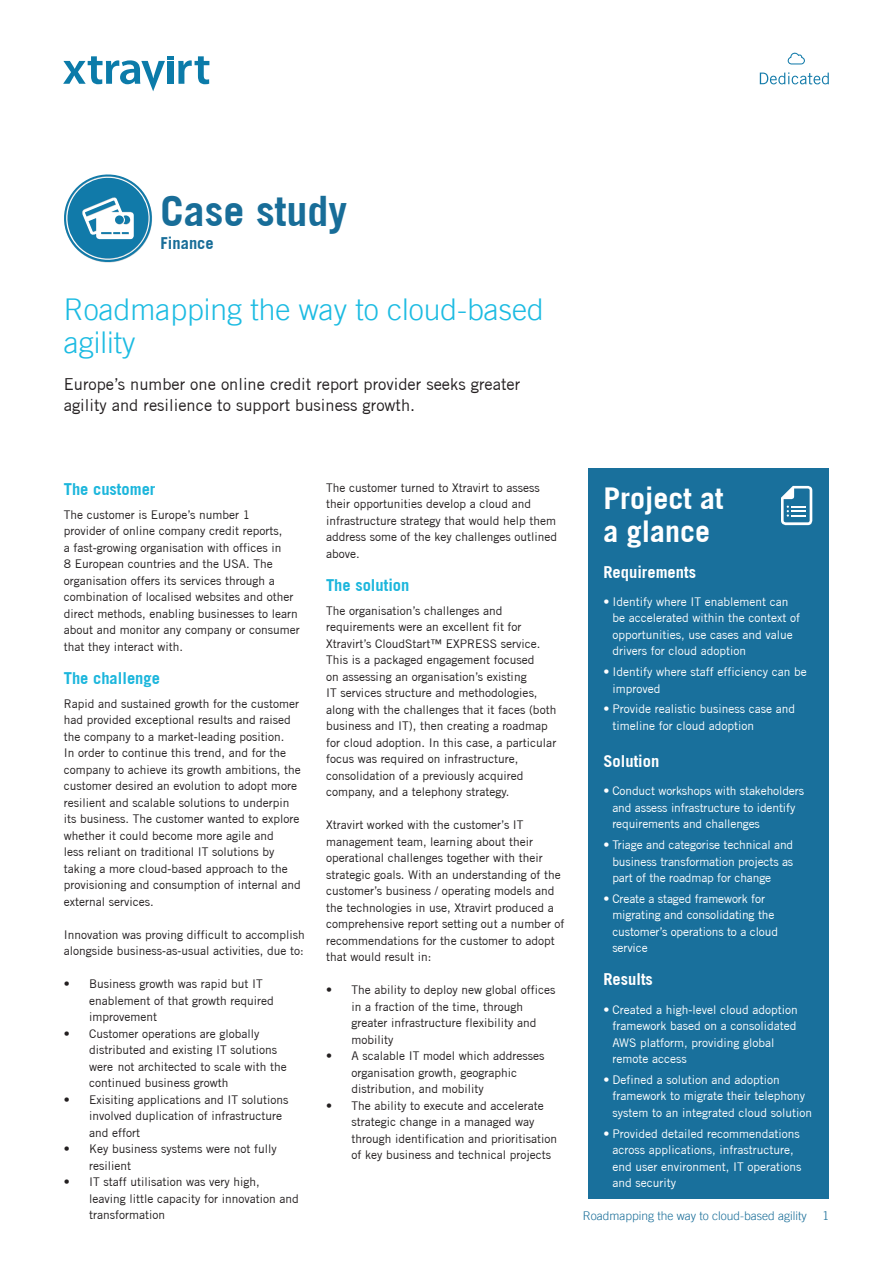
<style>
.page{position:relative;width:893px;height:1263px;background:#fff}
.page>*{position:absolute;margin:0;border:0;box-sizing:border-box;transform-origin:0 0}
.t1{font:700 42px "Trade Gothic";color:#186d98}
.t2{font:300 30px "Trade Gothic LT";color:#1cbbe2}
.t3{font:700 30px "Trade Gothic";color:#fff}
.Intro_text___testimo{font:16.5px/21px "Trade Gothic";color:#231f20}
.Body_Copy{font:700 16.5px "Trade Gothic";color:#1cb6dc}
.Body_Copy-2{font:700 16.5px "Trade Gothic";color:#fff}
.t4{font:700 16.5px "Trade Gothic";color:#186d98}
.Body_Copy-3{font:12px/16.5px "Trade Gothic";color:#231f20}
.t5{font:12px/16.5px "Trade Gothic";color:#fff}
.t6{font:300 12px "Trade Gothic LT";color:#186d98}
</style>
<div class="page">
<div style="left:588px;top:468px;width:241px;height:731px;background:#19709c"></div>
<svg style="left:63px;top:56px;width:146px;height:35px"></svg>
<svg style="left:760px;top:72px;width:69px;height:12px"></svg>
<svg style="left:787px;top:52px;width:18px;height:12px"></svg>
<svg style="left:781px;top:486px;width:31px;height:39px"></svg>
<svg style="left:64px;top:174px;width:88px;height:89px"></svg>
<p class="t1" style="left:161px;top:185px;width:188px">Case study</p>
<p class="t4" style="left:161px;top:233px;width:55px">Finance</p>
<p class="t2" style="left:64px;top:291px;width:482px">Roadmapping the way to cloud-based</p>
<p class="t2" style="left:64px;top:324px;width:73px">agility</p>
<p class="Intro_text___testimo" style="left:64px;top:374px;width:458px">Europe’s number one online credit report provider seeks greater agility and resilience to support business growth.</p>
<p class="Body_Copy" style="left:64px;top:478px;width:93px">The customer</p>
<p class="Body_Copy-3" style="left:64px;top:506px;width:237px">The customer is Europe’s number 1<br>provider of online company credit reports,<br>a fast-growing organisation with offices in<br>8 European countries and the USA. The organisation offers its services through a combination of localised websites and other direct methods, enabling businesses to learn about and monitor any company or consumer that they interact with.</p>
<p class="Body_Copy" style="left:64px;top:667px;width:98px">The challenge</p>
<p class="Body_Copy-3" style="left:64px;top:695px;width:239px">Rapid and sustained growth for the customer had provided exceptional results and raised the company to a market-leading position.<br>In order to continue this trend, and for the company to achieve its growth ambitions, the customer desired an evolution to adopt more resilient and scalable solutions to underpin its business. The customer wanted to explore whether it could become more agile and<br>less reliant on traditional IT solutions by taking a more cloud-based approach to the provisioning and consumption of internal and external services.</p>
<p class="Body_Copy-3" style="left:64px;top:926px;width:242px">Innovation was proving difficult to accomplish alongside business-as-usual activities, due to:</p>
<p class="Body_Copy-3" style="left:89px;top:975px;width:186px;text-indent:-26px">• Business growth was rapid but IT enablement of that growth required improvement</p>
<p class="Body_Copy-3" style="left:89px;top:1025px;width:199px;text-indent:-26px">• Customer operations are globally distributed and existing IT solutions were not architected to scale with the continued business growth</p>
<p class="Body_Copy-3" style="left:89px;top:1091px;width:201px;text-indent:-26px">• Exisiting applications and IT solutions involved duplication of infrastructure and effort</p>
<p class="Body_Copy-3" style="left:89px;top:1140px;width:189px;text-indent:-26px">• Key business systems were not fully resilient</p>
<p class="Body_Copy-3" style="left:89px;top:1173px;width:211px;text-indent:-26px">• IT staff utilisation was very high, leaving little capacity for innovation and transformation</p>
<p class="Body_Copy-3" style="left:326px;top:479px;width:233px">The customer turned to Xtravirt to assess their opportunities develop a cloud and infrastructure strategy that would help them address some of the key challenges outlined above.</p>
<p class="Body_Copy" style="left:326px;top:575px;width:85px">The solution</p>
<p class="Body_Copy-3" style="left:326px;top:602px;width:232px">The organisation’s challenges and requirements were an excellent fit for Xtravirt’s CloudStart™ EXPRESS service.<br>This is a packaged engagement focused<br>on assessing an organisation’s existing<br>IT services structure and methodologies, along with the challenges that it faces (both business and IT), then creating a roadmap for cloud adoption. In this case, a particular focus was required on infrastructure, consolidation of a previously acquired company, and a telephony strategy.</p>
<p class="Body_Copy-3" style="left:326px;top:817px;width:240px">Xtravirt worked with the customer’s IT management team, learning about their operational challenges together with their strategic goals. With an understanding of the customer’s business / operating models and the technologies in use, Xtravirt produced a comprehensive report setting out a number of recommendations for the customer to adopt that would result in:</p>
<p class="Body_Copy-3" style="left:351px;top:982px;width:205px;text-indent:-26px">• The ability to deploy new global offices in a fraction of the time, through greater infrastructure flexibility and mobility</p>
<p class="Body_Copy-3" style="left:351px;top:1048px;width:194px;text-indent:-26px">• A scalable IT model which addresses organisation growth, geographic distribution, and mobility</p>
<p class="Body_Copy-3" style="left:351px;top:1097px;width:207px;text-indent:-26px">• The ability to execute and accelerate strategic change in a managed way through identification and prioritisation of key business and technical projects</p>
<p class="t3" style="left:603px;top:480px;width:122px">Project at</p>
<p class="t3" style="left:603px;top:513px;width:108px">a glance</p>
<p class="Body_Copy-2" style="left:603px;top:561px;width:94px">Requirements</p>
<p class="t5" style="left:612px;top:593px;width:189px;text-indent:-9px">• Identify where IT enablement can be accelerated within the context of opportunities, use cases and value drivers for cloud adoption</p>
<p class="t5" style="left:612px;top:663px;width:196px;text-indent:-9px">• Identify where staff efficiency can be improved</p>
<p class="t5" style="left:612px;top:701px;width:184px;text-indent:-9px">• Provide realistic business case and timeline for cloud adoption</p>
<p class="Body_Copy-2" style="left:603px;top:751px;width:57px">Solution</p>
<p class="t5" style="left:612px;top:783px;width:193px;text-indent:-9px">• Conduct workshops with stakeholders and assess infrastructure to identify requirements and challenges</p>
<p class="t5" style="left:612px;top:836px;width:182px;text-align:justify;text-indent:-9px">• Triage and categorise technical and business transformation projects as part of the roadmap for change</p>
<p class="t5" style="left:612px;top:890px;width:167px;text-indent:-9px">• Create a staged framework for migrating and consolidating the customer’s operations to a cloud service</p>
<p class="Body_Copy-2" style="left:603px;top:969px;width:51px">Results</p>
<p class="t5" style="left:612px;top:1001px;width:187px;text-indent:-9px">• Created a high-level cloud adoption framework based on a consolidated<br>AWS platform, providing global remote access</p>
<p class="t5" style="left:612px;top:1071px;width:201px;text-indent:-9px">• Defined a solution and adoption framework to migrate their telephony system to an integrated cloud solution</p>
<p class="t5" style="left:612px;top:1125px;width:190px;text-indent:-9px">• Provided detailed recommendations across applications, infrastructure, end user environment, IT operations and security</p>
<p class="t6" style="left:583px;top:1208px;width:226px">Roadmapping the way to cloud-based agility</p>
<p class="t6" style="left:822px;top:1208px;width:8px">1</p>
</div>
